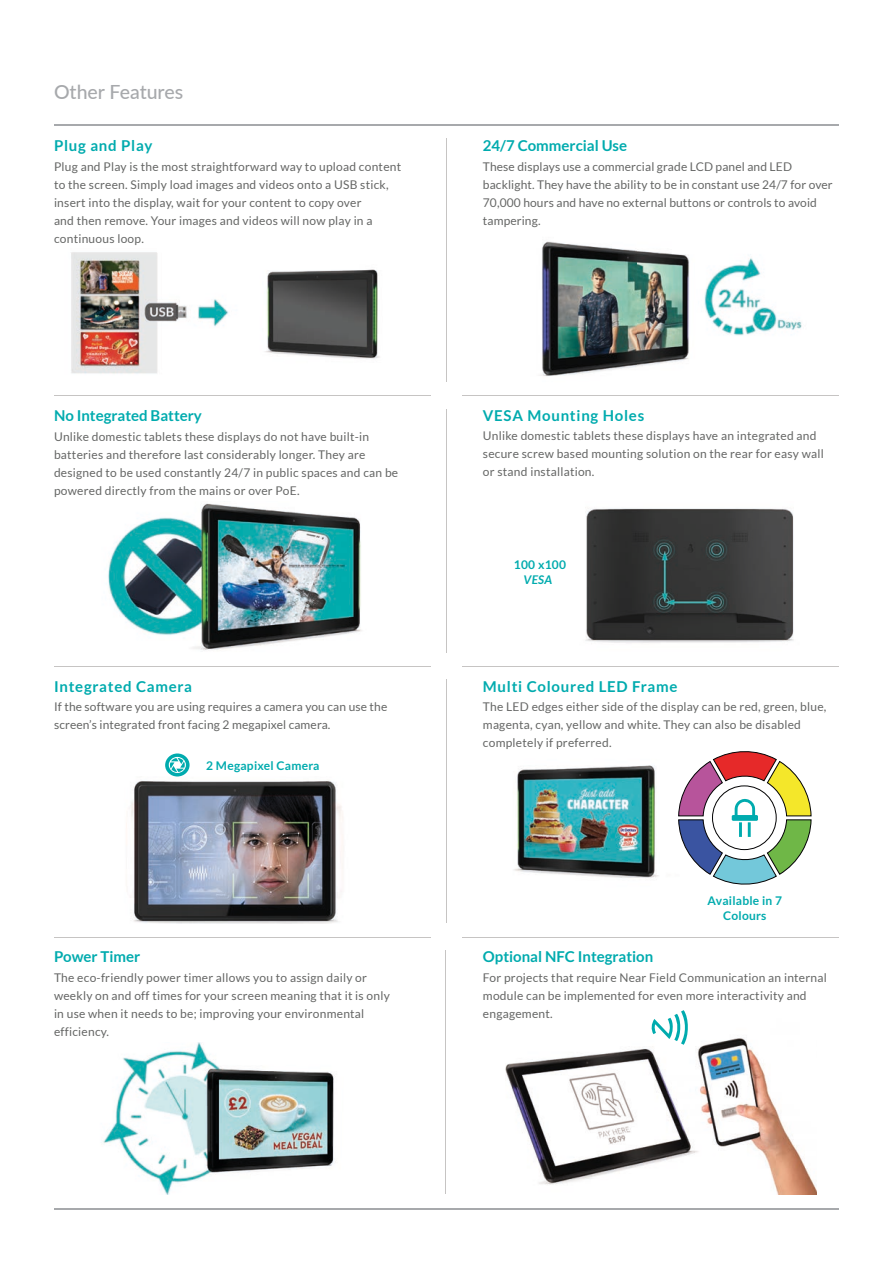
<style>
.page{position:relative;width:893px;height:1263px;background:#fff}
.page>*{position:absolute;margin:0;border:0;box-sizing:border-box;transform-origin:0 0}
.t1{font:500 19.5px "Lato";color:#a7a9ac}
.t2{font:700 15px "Lato";color:#00abae}
.t3{font:700 15px "Lato";letter-spacing:.05em;color:#00abae}
.t4{font:12px/18px "Lato";letter-spacing:.02em;color:#656665}
.t5{font:700 12px/14.4px "Lato";letter-spacing:.02em;color:#00abae;text-align:center}
.t6{font:italic 700 12px "Lato";color:#00abae}
</style>
<div class="page">
<hr style="left:54px;top:124px;width:785px;height:2px;background:#a7a9ac">
<hr style="left:54px;top:1208px;width:785px;height:1px;background:#a7a9ac">
<img style="left:585px;top:508px;width:209px;height:135px">
<img style="left:541px;top:241px;width:261px;height:135px">
<img style="left:108px;top:503px;width:254px;height:147px">
<img style="left:505px;top:1038px;width:312px;height:156px">
<hr style="left:54px;top:666px;width:377px;height:1px;background:#c6c4c3">
<hr style="left:54px;top:937px;width:377px;height:1px;background:#c6c4c3">
<hr style="left:54px;top:395px;width:377px;height:1px;background:#c6c4c3">
<hr style="left:462px;top:666px;width:377px;height:1px;background:#c6c4c3">
<hr style="left:462px;top:937px;width:377px;height:1px;background:#c6c4c3">
<hr style="left:462px;top:395px;width:377px;height:1px;background:#c6c4c3">
<hr style="left:446px;top:139px;width:1px;height:243px;background:#c6c4c3">
<hr style="left:446px;top:409px;width:1px;height:244px;background:#c6c4c3">
<hr style="left:446px;top:680px;width:1px;height:243px;background:#c6c4c3">
<hr style="left:446px;top:950px;width:1px;height:244px;background:#c6c4c3">
<img style="left:126px;top:776px;width:217px;height:147px">
<svg style="left:165px;top:753px;width:25px;height:23px"></svg>
<img style="left:103px;top:1043px;width:233px;height:151px">
<img style="left:71px;top:252px;width:309px;height:122px">
<svg style="left:651px;top:1010px;width:38px;height:35px"></svg>
<img style="left:514px;top:765px;width:145px;height:113px">
<svg style="left:678px;top:751px;width:133px;height:134px"></svg>
<div style="left:712px;top:786px;width:64px;height:64px;border:1px solid #020203;border-radius:50%"></div>
<h1 class="t1" style="left:54px;top:77px;width:131px">Other Features</h1>
<p class="t3" style="left:54px;top:137px;width:100px">Plug and Play</p>
<p class="t4" style="left:54px;top:157px;width:349px">Plug and Play is the most straightforward way to upload content to the screen. Simply load images and videos onto a USB stick, insert into the display, wait for your content to copy over<br>and then remove. Your images and videos will now play in a continuous loop.</p>
<p class="t2" style="left:54px;top:407px;width:149px">No Integrated Battery</p>
<p class="t4" style="left:54px;top:427px;width:346px">Unlike domestic tablets these displays do not have built-in batteries and therefore last considerably longer. They are designed to be used constantly 24/7 in public spaces and can be powered directly from the mains or over PoE.</p>
<p class="t3" style="left:54px;top:678px;width:140px">Integrated Camera</p>
<p class="t4" style="left:54px;top:697px;width:335px">If the software you are using requires a camera you can use the screen’s integrated front facing 2 megapixel camera.</p>
<p class="t5" style="left:206px;top:758px;width:115px">2 Megapixel Camera</p>
<p class="t2" style="left:54px;top:948px;width:88px">Power Timer</p>
<p class="t4" style="left:54px;top:968px;width:337px">The eco-friendly power timer allows you to assign daily or weekly on and off times for your screen meaning that it is only in use when it needs to be; improving your environmental efficiency.</p>
<p class="t2" style="left:483px;top:137px;width:146px">24/7 Commercial Use</p>
<p class="t4" style="left:483px;top:157px;width:351px">These displays use a commercial grade LCD panel and LED backlight. They have the ability to be in constant use 24/7 for over 70,000 hours and have no external buttons or controls to avoid tampering.</p>
<p class="t3" style="left:483px;top:407px;width:163px">VESA Mounting Holes</p>
<p class="t4" style="left:483px;top:426px;width:343px">Unlike domestic tablets these displays have an integrated and secure screw based mounting solution on the rear for easy wall or stand installation.</p>
<p class="t5" style="left:514px;top:557px;width:54px">100 x100</p>
<p class="t6" style="left:524px;top:572px;width:30px">VESA</p>
<p class="t3" style="left:483px;top:678px;width:196px">Multi Coloured LED Frame</p>
<p class="t4" style="left:483px;top:697px;width:345px">The LED edges either side of the display can be red, green, blue, magenta, cyan, yellow and white. They can also be disabled completely if preferred.</p>
<p class="t2" style="left:483px;top:948px;width:172px">Optional NFC Integration</p>
<p class="t5" style="left:707px;top:893px;width:76px">Available in 7<br>Colours</p>
<p class="t4" style="left:483px;top:968px;width:345px">For projects that require Near Field Communication an internal module can be implemented for even more interactivity and engagement.</p>
</div>
